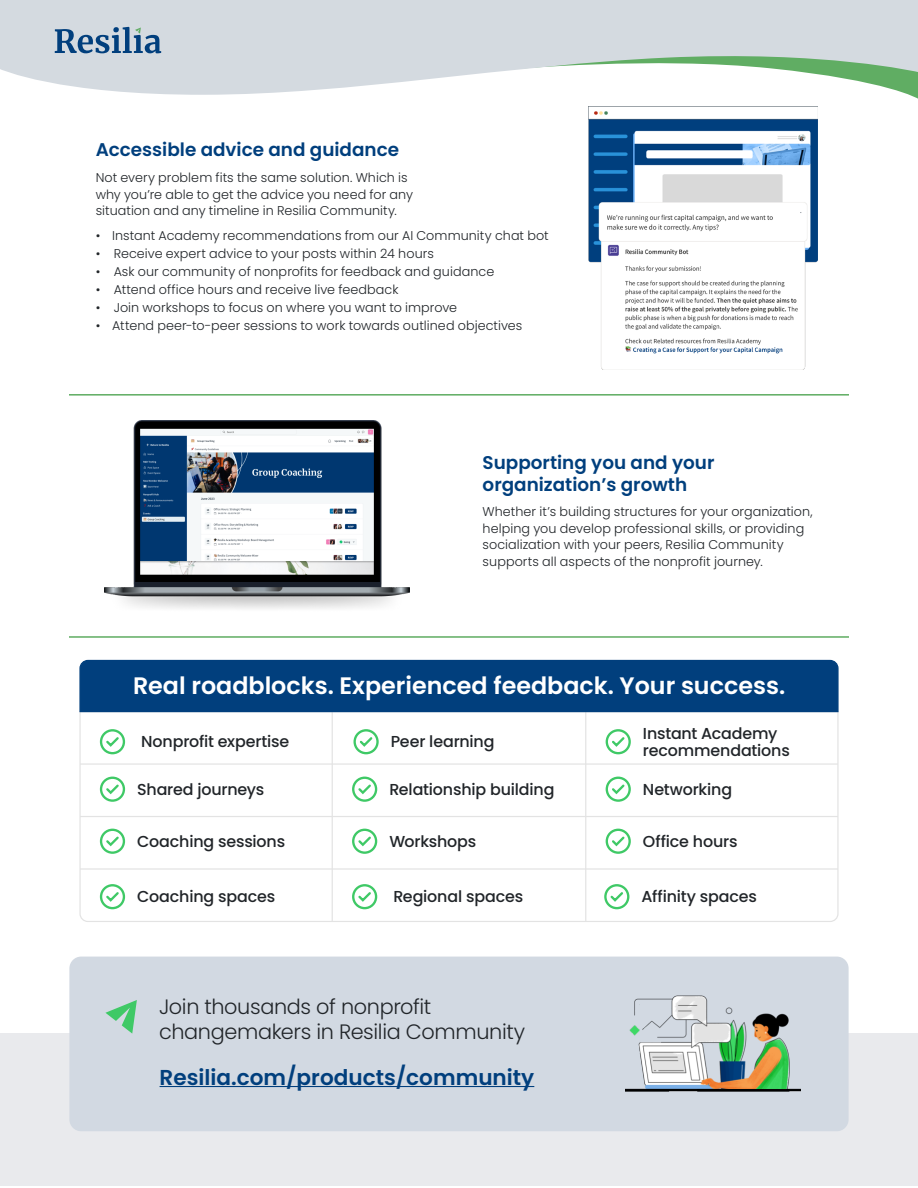
<style>
.page{position:relative;width:918px;height:1188px;background:#fff}
.page>*{position:absolute;margin:0;border:0;box-sizing:border-box;transform-origin:0 0}
.t1{font:600 23.85px "Poppins";color:#fff}
.t2{font:600 21.6px "Poppins";color:#013f7d}
.t3{font:300 20.85px/25px "Poppins";letter-spacing:-.015em;color:#212529}
.t4{font:600 18.3px/22px "Poppins";color:#013f7d}
.t5{font:500 15.9px/17.4px "Poppins";letter-spacing:-.01em;color:#212529}
.t6{font:300 12.75px/16.5px "Poppins";letter-spacing:.005em;color:#212529}
</style>
<div class="page">
<svg style="left:0;top:0;width:918px;height:95px;fill:#d4dae0"></svg>
<svg style="left:55px;top:27px;width:106px;height:26px;background:#819db8"></svg>
<hr style="left:69px;top:394px;width:780px;height:2px;background:#60ad63">
<hr style="left:69px;top:636px;width:780px;height:2px;background:#60ad63">
<img style="left:588px;top:106px;width:230px;height:263px">
<img style="left:104px;top:420px;width:306px;height:189px">
<div style="left:0;top:1033px;width:918px;height:153px;background:#e9eaed"></div>
<div style="left:69px;top:957px;width:780px;height:174px;background:#d2d9e2;border-radius:12px"></div>
<svg style="left:105px;top:1000px;width:32px;height:34px"></svg>
<hr style="left:160px;top:1086px;width:374px;height:1px;background:#013f7d">
<img style="left:626px;top:996px;width:175px;height:96px">
<svg style="left:79px;top:713px;width:760px;height:209px"></svg>
<hr style="left:332px;top:712px;width:1px;height:209px;background:#e3e3e3">
<hr style="left:585px;top:712px;width:1px;height:209px;background:#e3e3e3">
<div style="left:79px;top:659px;width:760px;height:54px;background:#013f7d"></div>
<hr style="left:80px;top:763px;width:758px;height:2px;background:#e3e3e3">
<hr style="left:80px;top:816px;width:758px;height:1px;background:#e3e3e3">
<hr style="left:80px;top:868px;width:758px;height:2px;background:#e3e3e3">
<h3 class="t4" style="left:96px;top:139px;width:305px">Accessible advice and guidance</h3>
<p class="t6" style="left:96px;top:169px;width:319px">Not every problem fits the same solution. Which is why you’re able to get the advice you need for any situation and any timeline in Resilia Community.</p>
<p class="t6" style="left:96px;top:227px;width:455px">• Instant Academy recommendations from our AI Community chat bot</p>
<p class="t6" style="left:96px;top:245px;width:340px">• Receive expert advice to your posts within 24 hours</p>
<p class="t6" style="left:96px;top:263px;width:400px">• Ask our community of nonprofits for feedback and guidance</p>
<p class="t6" style="left:96px;top:281px;width:304px">• Attend office hours and receive live feedback</p>
<p class="t6" style="left:96px;top:299px;width:363px">• Join workshops to focus on where you want to improve</p>
<p class="t6" style="left:96px;top:317px;width:428px">• Attend peer-to-peer sessions to work towards outlined objectives</p>
<h3 class="t4" style="left:483px;top:452px;width:233px">Supporting you and your organization’s growth</h3>
<p class="t6" style="left:483px;top:503px;width:331px">Whether it’s building structures for your organization, helping you develop professional skills, or providing socialization with your peers, Resilia Community supports all aspects of the nonprofit journey.</p>
<h1 class="t1" style="left:133px;top:672px;width:654px">Real roadblocks. Experienced feedback. Your success.</h1>
<p class="t5" style="left:141px;top:733px;width:150px">Nonprofit expertise</p>
<p class="t5" style="left:391px;top:733px;width:105px">Peer learning</p>
<p class="t5" style="left:643px;top:725px;width:148px">Instant Academy recommendations</p>
<p class="t5" style="left:137px;top:781px;width:129px">Shared journeys</p>
<p class="t5" style="left:389px;top:781px;width:167px">Relationship building</p>
<p class="t5" style="left:643px;top:781px;width:91px">Networking</p>
<p class="t5" style="left:137px;top:833px;width:150px">Coaching sessions</p>
<p class="t5" style="left:389px;top:833px;width:88px">Workshops</p>
<p class="t5" style="left:643px;top:833px;width:96px">Office hours</p>
<p class="t5" style="left:137px;top:888px;width:140px">Coaching spaces</p>
<p class="t5" style="left:393px;top:888px;width:131px">Regional spaces</p>
<p class="t5" style="left:642px;top:888px;width:117px">Affinity spaces</p>
<h3 class="t3" style="left:159px;top:995px;width:368px">Join thousands of nonprofit changemakers in Resilia Community</h3>
<h2 class="t2" style="left:160px;top:1065px;width:376px">Resilia.com/products/community</h2>
</div>
